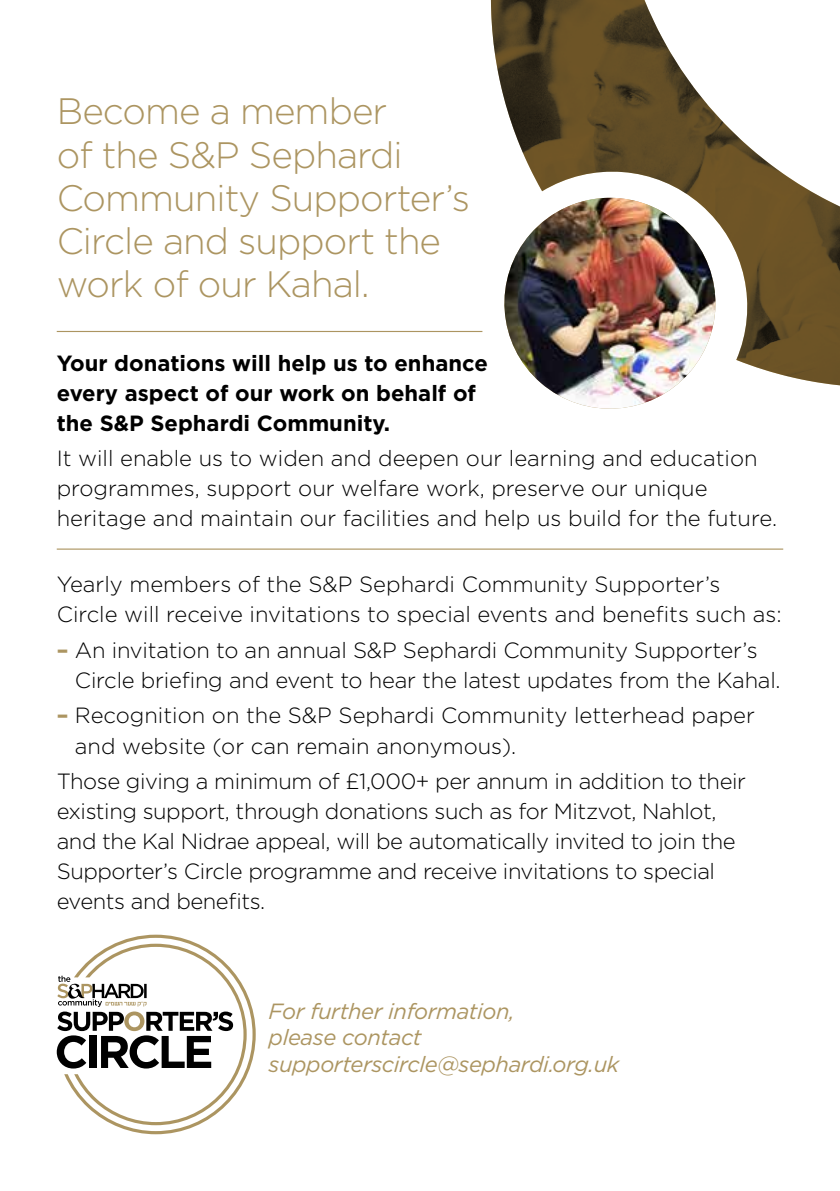
<style>
.page{position:relative;width:840px;height:1191px;background:#fff}
.page>*{position:absolute;margin:0;border:0;box-sizing:border-box;transform-origin:0 0}
.t1{font:300 36.8px/43.2px "Gotham";letter-spacing:-.025em;color:#ac9561}
.t2{font:300 22px/30px "Gotham";letter-spacing:-.01em;color:#000}
.t3{font:700 22px/30px "Gotham";color:#000}
.t4{font:italic 22px/26.4px "Gotham";letter-spacing:-.02em;color:#ac9561}
.s1{font-weight:700;color:#ac9561}
</style>
<div class="page">
<hr style="left:57px;top:548px;width:725px;height:1px;background:#ac9561">
<hr style="left:57px;top:331px;width:425px;height:1px;background:#ac9561">
<svg style="left:462px;top:330px;width:377px;height:79px"></svg>
<img style="left:490px;top:0;width:349px;height:385px">
<svg style="left:57px;top:934px;width:198px;height:200px"></svg>
<h1 class="t1" style="left:57px;top:89px;width:415px">Become a member<br>of the S&amp;P Sephardi<br>Community Supporter’s<br>Circle and support the work of our Kahal.</h1>
<p class="t3" style="left:57px;top:348px;width:432px">Your donations will help us to enhance every aspect of our work on behalf of the S&amp;P Sephardi Community.</p>
<p class="t2" style="left:57px;top:443px;width:721px">It will enable us to widen and deepen our learning and education programmes, support our welfare work, preserve our unique heritage and maintain our facilities and help us build for the future.</p>
<p class="t2" style="left:57px;top:569px;width:726px">Yearly members of the S&amp;P Sephardi Community Supporter’s<br>Circle will receive invitations to special events and benefits such as:</p>
<p class="t2" style="left:75px;top:635px;width:706px;text-indent:-18px"><span class="s1">–</span> An invitation to an annual S&amp;P Sephardi Community Supporter’s<br>Circle briefing and event to hear the latest updates from the Kahal.</p>
<p class="t2" style="left:75px;top:700px;width:681px;text-indent:-18px"><span class="s1">–</span> Recognition on the S&amp;P Sephardi Community letterhead paper and website (or can remain anonymous).</p>
<p class="t2" style="left:57px;top:766px;width:690px">Those giving a minimum of £1,000+ per annum in addition to their existing support, through donations such as for Mitzvot, Nahlot, and the Kal Nidrae appeal, will be automatically invited to join the Supporter’s Circle programme and receive invitations to special events and benefits.</p>
<p class="t4" style="left:268px;top:998px;width:352px">For further information,<br>please contact supporterscircle@sephardi.org.uk</p>
</div>
